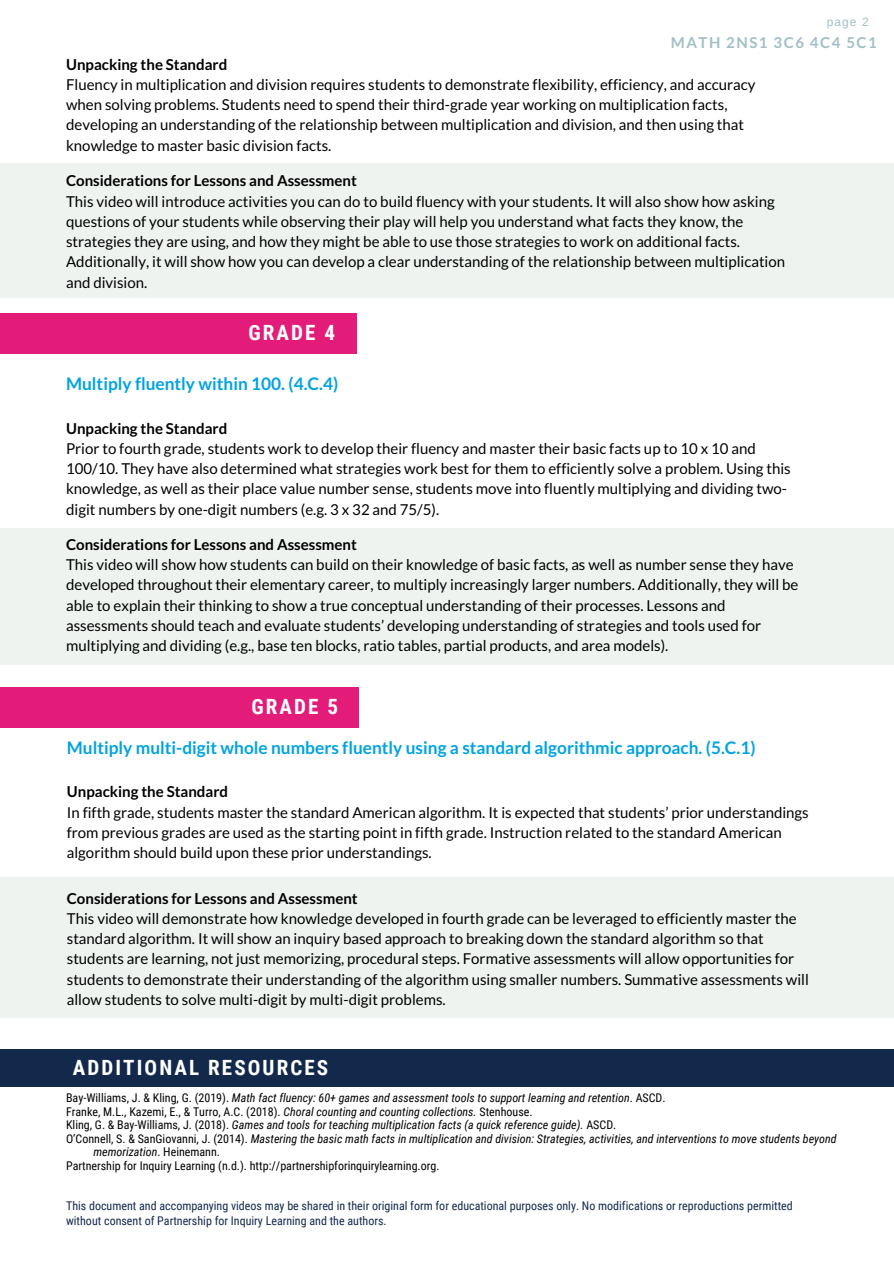
<style>
.page{position:relative;width:894px;height:1264px;background:#fff}
.page>*{position:absolute;margin:0;border:0;box-sizing:border-box;transform-origin:0 0}
.t1{font:700 21px "Roboto Condensed";letter-spacing:.1em;color:#fff}
.t2{font:700 17.25px "Lato";color:#00a3e0}
.t3{font:15px/20.2px "Lato";color:#000}
.t4{font:700 15px "Lato";color:#000}
.t5{font:700 15px "Lato";letter-spacing:.1em;color:#a2bfc7}
.t6{font:italic 12px "Roboto Condensed";color:#000}
.t7{font:12px/15.8px "Roboto Condensed";color:#13294b}
.t8{font:12px "Roboto Condensed";color:#000}
.t9{font:12px "Arimo";color:#a2bfc7}
.s1{font-style:normal}
.s2{font-style:italic}
</style>
<div class="page">
<div style="left:0;top:313px;width:357px;height:40px;background:#e31c79"></div>
<div style="left:0;top:527px;width:893px;height:137px;background:#eef3f0"></div>
<div style="left:0;top:163px;width:893px;height:135px;background:#eef3f0"></div>
<div style="left:0;top:687px;width:358px;height:40px;background:#e31c79"></div>
<div style="left:0;top:876px;width:893px;height:141px;background:#eef3f0"></div>
<div style="left:0;top:1048px;width:893px;height:38px;background:#13294b"></div>
<p class="t9" style="left:826px;top:15px;width:44px">page 2</p>
<p class="t5" style="left:670px;top:33px;width:207px">MATH 2NS1 3C6 4C4 5C1</p>
<p class="t4" style="left:66px;top:55px;width:163px">Unpacking the Standard</p>
<p class="t3" style="left:66px;top:74px;width:690px">Fluency in multiplication and division requires students to demonstrate flexibility, efficiency, and accuracy when solving problems. Students need to spend their third-grade year working on multiplication facts, developing an understanding of the relationship between multiplication and division, and then using that knowledge to master basic division facts.</p>
<p class="t4" style="left:66px;top:171px;width:292px">Considerations for Lessons and Assessment</p>
<p class="t3" style="left:66px;top:191px;width:720px">This video will introduce activities you can do to build fluency with your students. It will also show how asking questions of your students while observing their play will help you understand what facts they know, the strategies they are using, and how they might be able to use those strategies to work on additional facts.<br>Additionally, it will show how you can develop a clear understanding of the relationship between multiplication and division.</p>
<h1 class="t1" style="left:248px;top:321px;width:88px">GRADE 4</h1>
<p class="t2" style="left:66px;top:372px;width:273px">Multiply fluently within 100. (4.C.4)</p>
<p class="t4" style="left:66px;top:419px;width:163px">Unpacking the Standard</p>
<p class="t3" style="left:66px;top:438px;width:726px">Prior to fourth grade, students work to develop their fluency and master their basic facts up to 10 x 10 and 100/10. They have also determined what strategies work best for them to efficiently solve a problem. Using this knowledge, as well as their place value number sense, students move into fluently multiplying and dividing two&shy;digit numbers by one-digit numbers (e.g. 3 x 32 and 75/5).</p>
<p class="t4" style="left:66px;top:535px;width:292px">Considerations for Lessons and Assessment</p>
<p class="t3" style="left:66px;top:554px;width:733px">This video will show how students can build on their knowledge of basic facts, as well as number sense they have developed throughout their elementary career, to multiply increasingly larger numbers. Additionally, they will be able to explain their thinking to show a true conceptual understanding of their processes. Lessons and assessments should teach and evaluate students’ developing understanding of strategies and tools used for multiplying and dividing (e.g., base ten blocks, ratio tables, partial products, and area models).</p>
<h1 class="t1" style="left:251px;top:694px;width:88px">GRADE 5</h1>
<p class="t2" style="left:67px;top:736px;width:690px">Multiply multi-digit whole numbers fluently using a standard algorithmic approach. (5.C.1)</p>
<p class="t4" style="left:67px;top:782px;width:163px">Unpacking the Standard</p>
<p class="t3" style="left:67px;top:801px;width:743px">In fifth grade, students master the standard American algorithm. It is expected that students’ prior understandings from previous grades are used as the starting point in fifth grade. Instruction related to the standard American algorithm should build upon these prior understandings.</p>
<p class="t4" style="left:67px;top:888px;width:292px">Considerations for Lessons and Assessment</p>
<p class="t3" style="left:67px;top:908px;width:743px">This video will demonstrate how knowledge developed in fourth grade can be leveraged to efficiently master the standard algorithm. It will show an inquiry based approach to breaking down the standard algorithm so that students are learning, not just memorizing, procedural steps. Formative assessments will allow opportunities for students to demonstrate their understanding of the algorithm using smaller numbers. Summative assessments will allow students to solve multi-digit by multi-digit problems.</p>
<h1 class="t1" style="left:73px;top:1055px;width:257px">ADDITIONAL RESOURCES</h1>
<p class="t6" style="left:66px;top:1091px;width:601px"><span class="s1">Bay-Williams, J. &amp; Kling, G. (2019).</span> Math fact fluency: 60+ games and assessment tools to support learning and retention<span class="s1">. ASCD.</span></p>
<p class="t8" style="left:66px;top:1104px;width:468px">Franke, M.L., Kazemi, E., &amp; Turro, A.C. (2018). <span class="s2">Choral counting and counting collections.</span> Stenhouse.</p>
<p class="t6" style="left:66px;top:1118px;width:551px"><span class="s1">Kling, G. &amp; Bay-Williams, J. (2018).</span> Games and tools for teaching multiplication facts (a quick reference guide). <span class="s1">ASCD.</span></p>
<p class="t6" style="left:66px;top:1131px;width:771px"><span class="s1">O’Connell, S. &amp; SanGiovanni, J. (2014).</span> Mastering the basic math facts in multiplication and division: Strategies, activities, and interventions to move students beyond</p>
<p class="t6" style="left:93px;top:1145px;width:128px">memorization<span class="s1">. Heinemann.</span></p>
<p class="t8" style="left:66px;top:1158px;width:375px">Partnership for Inquiry Learning (n.d.). http://partnershipforinquirylearning.org.</p>
<p class="t7" style="left:66px;top:1197px;width:728px">This document and accompanying videos may be shared in their original form for educational purposes only. No modifications or reproductions permitted without consent of Partnership for Inquiry Learning and the authors.</p>
</div>
